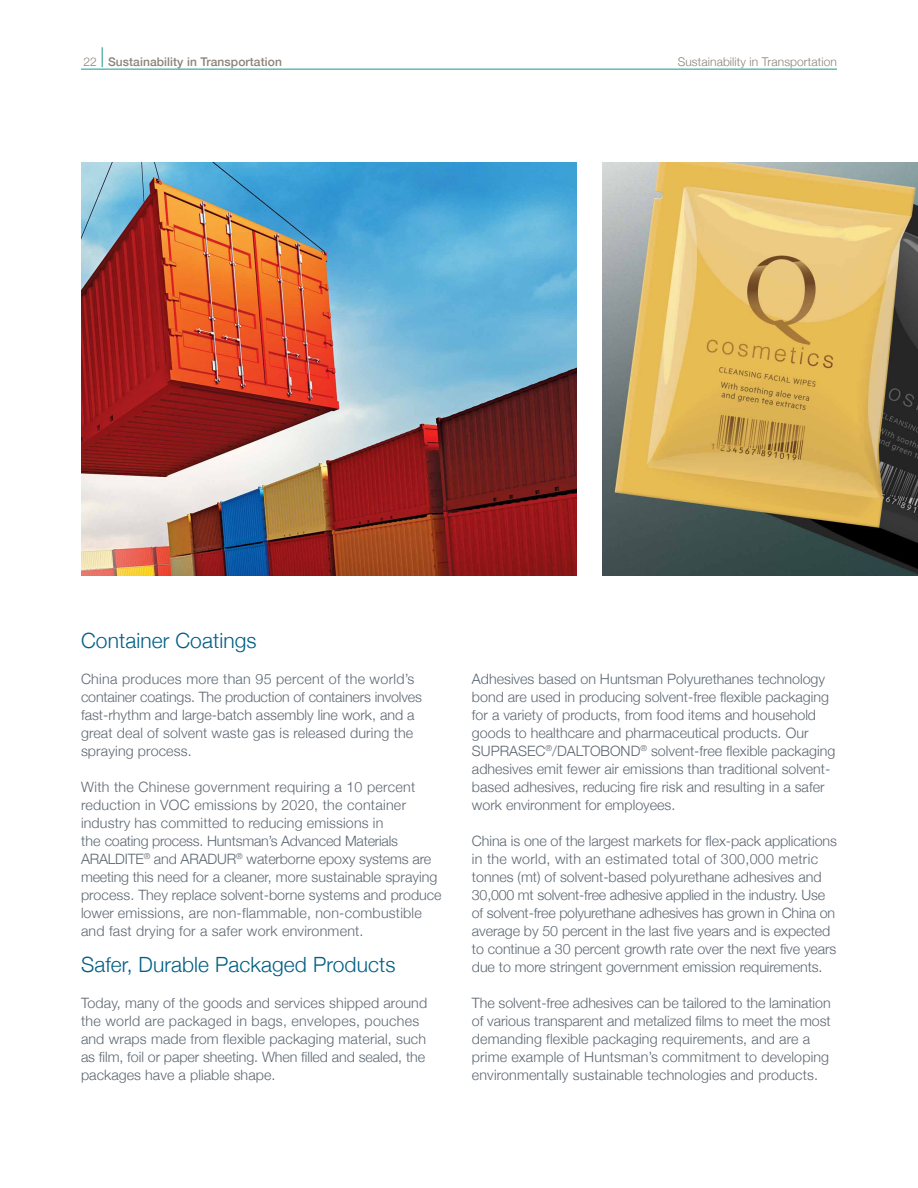
<style>
.page{position:relative;width:918px;height:1188px;background:#fff}
.page>*{position:absolute;margin:0;border:0;box-sizing:border-box;transform-origin:0 0}
.t1{font:300 21px "Helvetica Neue";letter-spacing:.005em;color:#005f84}
.t2{font:300 14.25px/18px "Helvetica Neue";color:#5d6771}
.t3{font:500 12px "Helvetica Neue";letter-spacing:.01em;color:#8c827a}
.t4{font:300 12px "Helvetica Neue";letter-spacing:.01em;color:#8c827a}
.s1{font-weight:300}
</style>
<div class="page">
<hr style="left:81px;top:69px;width:756px;height:1px;background:#18988b">
<svg style="left:102px;top:47px;width:1px;height:20px"></svg>
<img style="left:81px;top:162px;width:495px;height:414px">
<img style="left:602px;top:162px;width:316px;height:414px">
<p class="t3" style="left:84px;top:52px;width:200px"><span class="s1">22</span> Sustainability in Transportation</p>
<p class="t4" style="left:678px;top:52px;width:161px">Sustainability in Transportation</p>
<h1 class="t1" style="left:81px;top:624px;width:177px">Container Coatings</h1>
<p class="t2" style="left:81px;top:669px;width:342px">China produces more than 95 percent of the world’s container coatings. The production of containers involves fast-rhythm and large-batch assembly line work, and a great deal of solvent waste gas is released during the spraying process.</p>
<p class="t2" style="left:81px;top:777px;width:362px">With the Chinese government requiring a 10 percent reduction in VOC emissions by 2020, the container industry has committed to reducing emissions in<br>the coating process. Huntsman’s Advanced Materials ARALDITE<sup>®</sup> and ARADUR<sup>®</sup> waterborne epoxy systems are meeting this need for a cleaner, more sustainable spraying process. They replace solvent-borne systems and produce lower emissions, are non-flammable, non-combustible and fast drying for a safer work environment.</p>
<h1 class="t1" style="left:81px;top:948px;width:316px">Safer, Durable Packaged Products</h1>
<p class="t2" style="left:81px;top:993px;width:348px">Today, many of the goods and services shipped around the world are packaged in bags, envelopes, pouches and wraps made from flexible packaging material, such as film, foil or paper sheeting. When filled and sealed, the packages have a pliable shape.</p>
<p class="t2" style="left:472px;top:669px;width:365px">Adhesives based on Huntsman Polyurethanes technology bond are used in producing solvent-free flexible packaging for a variety of products, from food items and household goods to healthcare and pharmaceutical products. Our SUPRASEC<sup>®</sup>/DALTOBOND<sup>®</sup> solvent-free flexible packaging adhesives emit fewer air emissions than traditional solvent&shy;based adhesives, reducing fire risk and resulting in a safer work environment for employees.</p>
<p class="t2" style="left:472px;top:831px;width:367px">China is one of the largest markets for flex-pack applications in the world, with an estimated total of 300,000 metric tonnes (mt) of solvent-based polyurethane adhesives and 30,000 mt solvent-free adhesive applied in the industry. Use of solvent-free polyurethane adhesives has grown in China on average by 50 percent in the last five years and is expected to continue a 30 percent growth rate over the next five years due to more stringent government emission requirements.</p>
<p class="t2" style="left:472px;top:993px;width:360px">The solvent-free adhesives can be tailored to the lamination of various transparent and metalized films to meet the most demanding flexible packaging requirements, and are a prime example of Huntsman’s commitment to developing environmentally sustainable technologies and products.</p>
</div>
